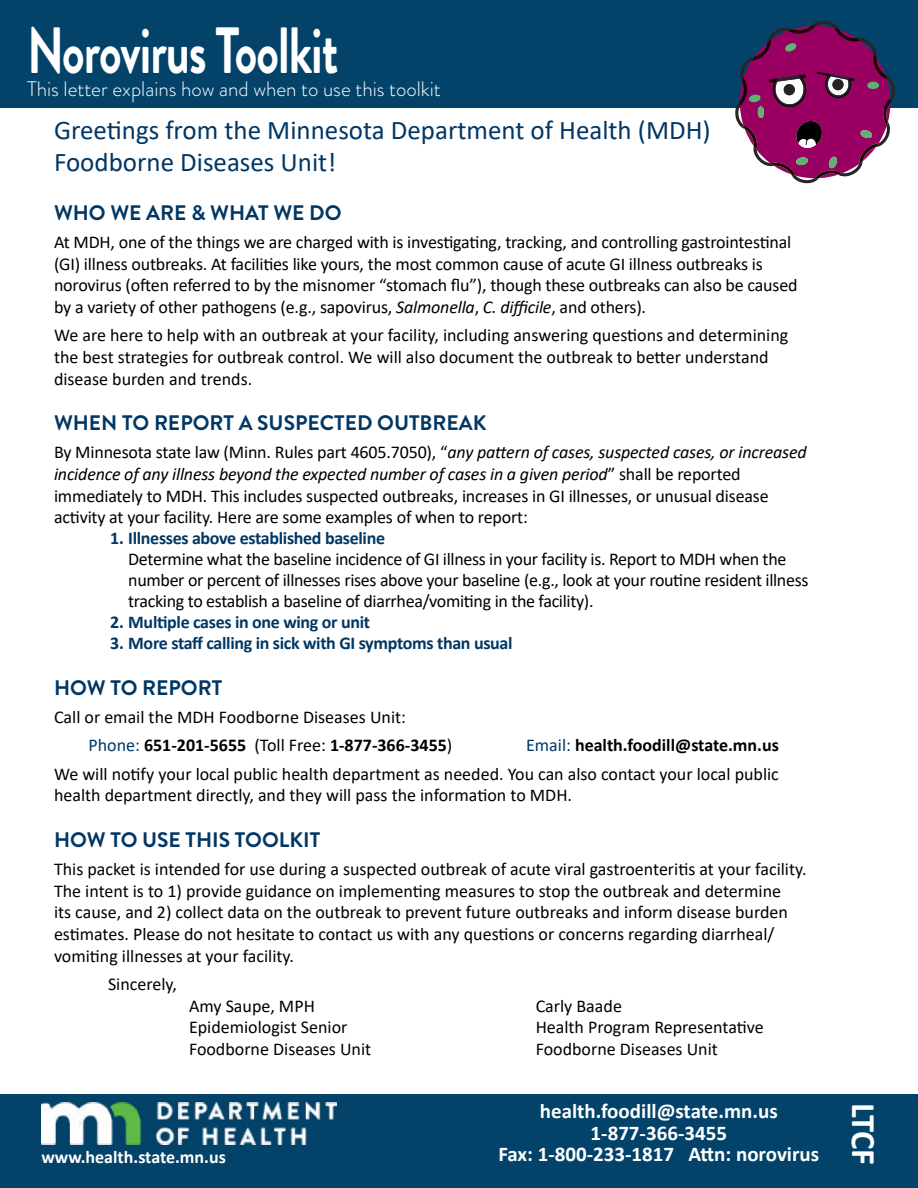
<style>
.page{position:relative;width:918px;height:1188px;background:#fff}
.page>*{position:absolute;margin:0;border:0;box-sizing:border-box;transform-origin:0 0}
.t1{font:700 65.25px "Brandon Grotesque";letter-spacing:-.02em;color:#fff;scale:.74 1}
.t2{font:700 34.5px "Calibri";color:#fff}
.t3{font:27px/32.4px "Calibri";color:#003764}
.t4{font:700 21px "Brandon Grotesque";color:#003764}
.t5{font:700 21px/21.8px "Calibri";color:#fff;text-align:center}
.t6{font:300 21px "Brandon Grotesque";color:#fff}
.t7{font:18px/21.6px "Calibri";letter-spacing:-.01em;color:#000}
.t8{font:700 18px "Calibri";letter-spacing:-.02em;color:#003764}
.t9{font:700 18px "Calibri";color:#000}
.t10{font:700 18px "Calibri";color:#fff}
.s1{font-style:italic}
.s2{font-weight:700;color:#003764}
.s3{font-weight:400;color:#003764}
.s4{font-weight:400}
</style>
<div class="page">
<div style="left:0;top:0;width:918px;height:108px;background:#03436a"></div>
<svg style="left:735px;top:20px;width:160px;height:163px"></svg>
<div style="left:0;top:1094px;width:918px;height:94px;background:#03436a"></div>
<img style="left:41px;top:1102px;width:296px;height:42px">
<h2 class="t1" style="left:27px;top:5px;width:423px">Norovirus Toolkit</h2>
<p class="t6" style="left:27px;top:74px;width:415px">This letter explains how and when to use this toolkit</p>
<p class="t3" style="left:54px;top:113px;width:658px">Greetings from the Minnesota Department of Health (MDH)<br>Foodborne Diseases Unit!</p>
<h3 class="t4" style="left:54px;top:198px;width:289px">WHO WE ARE &amp; WHAT WE DO</h3>
<p class="t7" style="left:54px;top:231px;width:745px">At MDH, one of the things we are charged with is investigating, tracking, and controlling gastrointestinal (GI) illness outbreaks. At facilities like yours, the most common cause of acute GI illness outbreaks is norovirus (often referred to by the misnomer “stomach flu”), though these outbreaks can also be caused by a variety of other pathogens (e.g., sapovirus, <span class="s1">Salmonella</span>, <span class="s1">C. difficile</span>, and others).</p>
<p class="t7" style="left:54px;top:324px;width:736px">We are here to help with an outbreak at your facility, including answering questions and determining the best strategies for outbreak control. We will also document the outbreak to better understand disease burden and trends.</p>
<h3 class="t4" style="left:54px;top:408px;width:434px">WHEN TO REPORT A SUSPECTED OUTBREAK</h3>
<p class="t7" style="left:54px;top:441px;width:754px">By Minnesota state law (Minn. Rules part 4605.7050), “<span class="s1">any pattern of cases, suspected cases, or increased incidence of any illness beyond the expected number of cases in a given period</span>” shall be reported immediately to MDH. This includes suspected outbreaks, increases in GI illnesses, or unusual disease activity at your facility. Here are some examples of when to report:</p>
<p class="t7" style="left:128px;top:527px;width:682px;line-height:21px;text-indent:-18px"><span class="s2">1. Illnesses above established baseline<br></span>Determine what the baseline incidence of GI illness in your facility is. Report to MDH when the number or percent of illnesses rises above your baseline (e.g., look at your routine resident illness tracking to establish a baseline of diarrhea/vomiting in the facility).</p>
<p class="t8" style="left:110px;top:609px;width:261px">2. Multiple cases in one wing or unit</p>
<p class="t8" style="left:110px;top:630px;width:404px">3. More staff calling in sick with GI symptoms than usual</p>
<h3 class="t4" style="left:54px;top:673px;width:170px">HOW TO REPORT</h3>
<p class="t7" style="left:54px;top:706px;width:353px">Call or email the MDH Foodborne Diseases Unit:</p>
<p class="t9" style="left:89px;top:733px;width:365px"><span class="s3">Phone:</span> 651-201-5655 <span class="s4">(Toll Free:</span> 1-877-366-3455<span class="s4">)</span></p>
<p class="t9" style="left:526px;top:733px;width:254px"><span class="s3">Email:</span> health.foodill@state.mn.us</p>
<p class="t7" style="left:54px;top:762px;width:726px">We will notify your local public health department as needed. You can also contact your local public health department directly, and they will pass the information to MDH.</p>
<h3 class="t4" style="left:54px;top:825px;width:268px">HOW TO USE THIS TOOLKIT</h3>
<p class="t7" style="left:54px;top:858px;width:754px">This packet is intended for use during a suspected outbreak of acute viral gastroenteritis at your facility.<br>The intent is to 1) provide guidance on implementing measures to stop the outbreak and determine<br>its cause, and 2) collect data on the outbreak to prevent future outbreaks and inform disease burden estimates. Please do not hesitate to contact us with any questions or concerns regarding diarrheal/ vomiting illnesses at your facility.</p>
<p class="t7" style="left:108px;top:973px;width:70px">Sincerely,</p>
<p class="t7" style="left:189px;top:995px;width:184px">Amy Saupe, MPH<br>Epidemiologist Senior<br>Foodborne Diseases Unit</p>
<p class="t7" style="left:536px;top:995px;width:230px">Carly Baade<br>Health Program Representative<br>Foodborne Diseases Unit</p>
<p class="t10" style="left:41px;top:1145px;width:186px">www.health.state.mn.us</p>
<p class="t5" style="left:498px;top:1100px;width:322px">health.foodill@state.mn.us<br>1-877-366-3455<br>Fax: 1-800-233-1817 Attn: norovirus</p>
<h2 class="t2" style="left:888px;top:1103px;width:64px;rotate:90deg">LTCF</h2>
</div>
